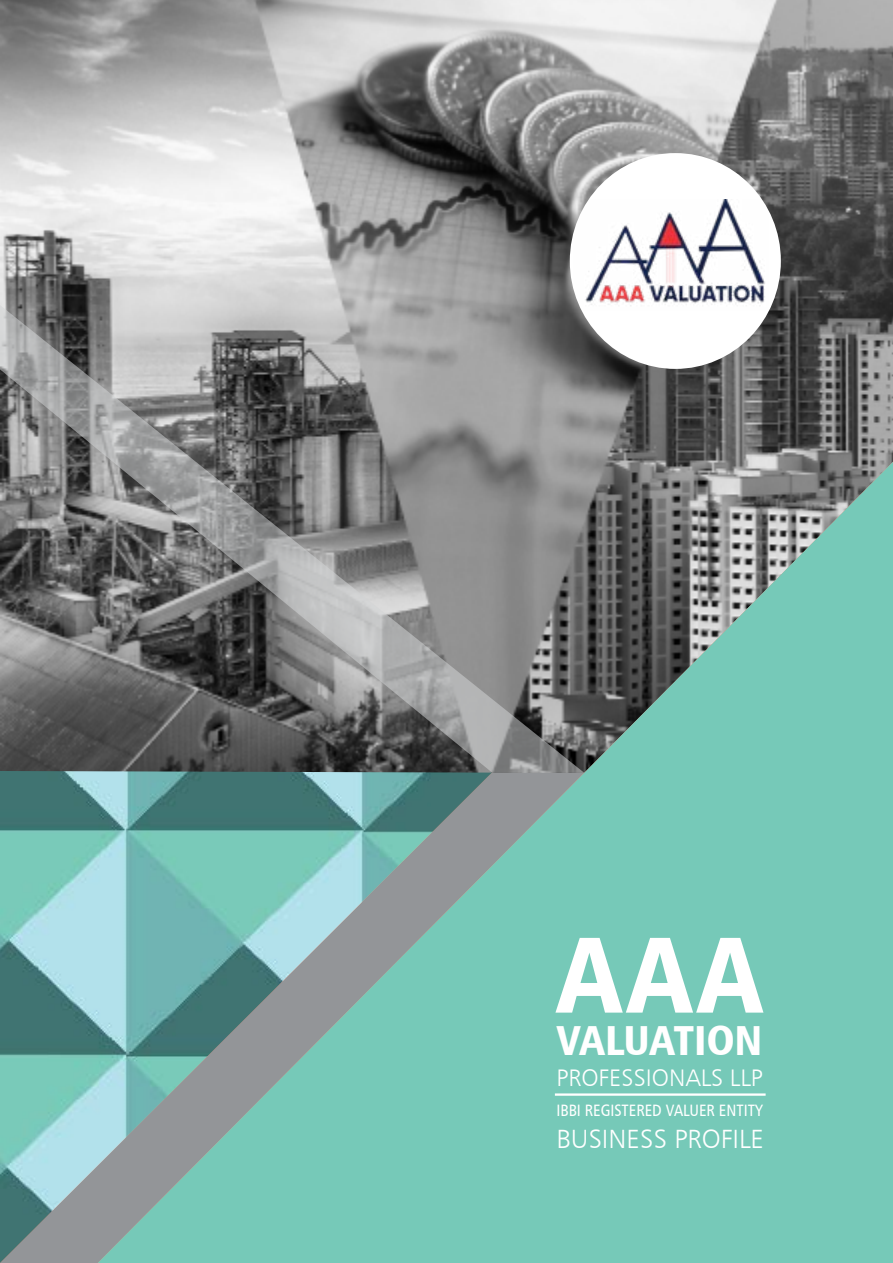
<style>
.page{position:relative;width:893px;height:1263px;background:#fff}
.page>*{position:absolute;margin:0;border:0;box-sizing:border-box;transform-origin:0 0}
.t1{font:107.7px "Humanist 777 BT Black Condensed B";color:#fff}
.t2{font:42px "Humanist 777 BT Black Condensed B";letter-spacing:-.01em;color:#fff}
.t3{font:26.4px "Humanist 777 BT Light B";color:#fff}
.t4{font:24px "Humanist 777 BT Light B";color:#fff}
.t5{font:16.5px "Humanist 777 BT Roman Condensed B";color:#fff}
</style>
<div class="page">
<img style="left:0;top:774px;width:98px;height:489px">
<img style="left:0;top:0;width:893px;height:774px">
<img style="left:98px;top:462px;width:795px;height:801px">
<hr style="left:555px;top:1093px;width:211px;height:3px;background:#fff">
<svg style="left:0;top:297px;width:584px;height:476px;background:#7f8080"></svg>
<div style="left:570px;top:153px;width:211px;height:216px;background:#fff;border-radius:50%"></div>
<img style="left:573px;top:199px;width:196px;height:112px">
<h1 class="t1" style="left:556px;top:906px;width:208px">AAA</h1>
<h2 class="t2" style="left:556px;top:1013px;width:207px">VALUATION</h2>
<h3 class="t4" style="left:556px;top:1063px;width:208px">PROFESSIONALS LLP</h3>
<p class="t5" style="left:556px;top:1100px;width:208px">IBBI REGISTERED VALUER ENTITY</p>
<h3 class="t3" style="left:556px;top:1122px;width:209px">BUSINESS PROFILE</h3>
</div>
